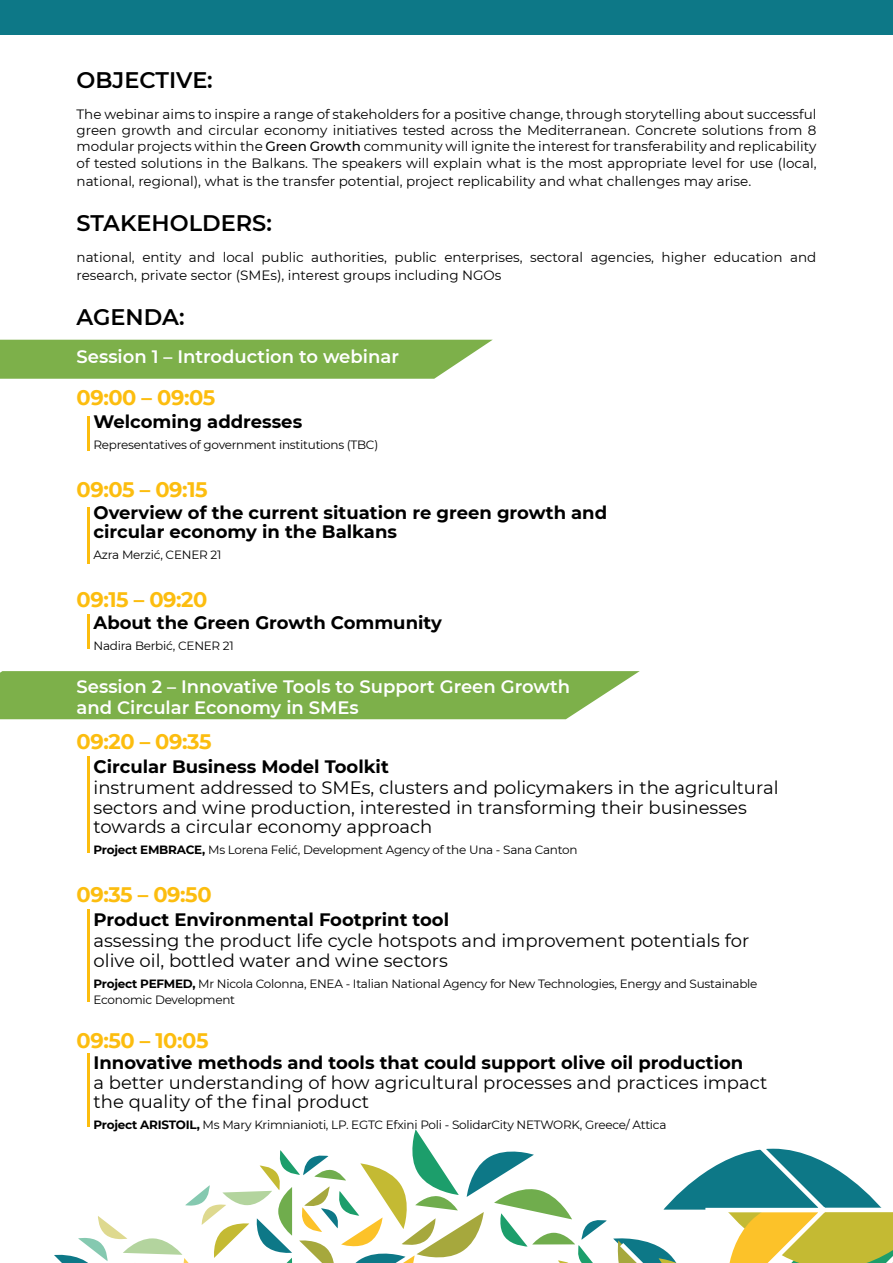
<style>
.page{position:relative;width:893px;height:1263px;background:#fff}
.page>*{position:absolute;margin:0;border:0;box-sizing:border-box;transform-origin:0 0}
.t1{font:600 22.5px "Montserrat";color:#000}
.t2{font:700 21px "Montserrat";letter-spacing:-.02em;color:#fcbd0f}
.t3{font:18px/19.5px "Montserrat";color:#000}
.t4{font:700 18px/19.5px "Montserrat";color:#000}
.t5{font:600 18px/21.6px "Montserrat";color:#fff}
.t6{font:13.5px/16.2px "Montserrat";color:#000;text-align:justify}
.t7{font:12px/16.5px "Montserrat";letter-spacing:-.02em;color:#000}
.s1{font-weight:500}
.s2{font-weight:700}
</style>
<div class="page">
<svg style="left:0;top:671px;width:640px;height:48px;background:#84b454"></svg>
<svg style="left:54px;top:1129px;width:838px;height:134px"></svg>
<svg style="left:0;top:340px;width:492px;height:39px;background:#85b455"></svg>
<hr style="left:87px;top:416px;width:3px;height:35px;background:#fcbd0f">
<hr style="left:87px;top:507px;width:3px;height:56px;background:#fcbd0f">
<hr style="left:87px;top:756px;width:3px;height:96px;background:#fcbd0f">
<hr style="left:87px;top:909px;width:3px;height:93px;background:#fcbd0f">
<hr style="left:87px;top:1053px;width:3px;height:74px;background:#fcbd0f">
<div style="left:0;top:0;width:893px;height:34px;background:#0d7887"></div>
<hr style="left:87px;top:614px;width:3px;height:35px;background:#fcbd0f">
<h1 class="t1" style="left:77px;top:64px;width:138px">OBJECTIVE:</h1>
<p class="t6" style="left:77px;top:106px;width:741px">The webinar aims to inspire a range of stakeholders for a positive change, through storytelling about successful green growth and circular economy initiatives tested across the Mediterranean. Concrete solutions from 8 modular projects within the <span class="s1">Green Growth</span> community will ignite the interest for transferability and replicability of tested solutions in the Balkans. The speakers will explain what is the most appropriate level for use (local,</p>
<p class="t6" style="left:77px;top:172px;width:676px">national, regional), what is the transfer potential, project replicability and what challenges may arise.</p>
<h1 class="t1" style="left:77px;top:207px;width:197px">STAKEHOLDERS:</h1>
<p class="t6" style="left:77px;top:248px;width:741px;line-height:18px">national, entity and local public authorities, public enterprises, sectoral agencies, higher education and research, private sector (SMEs), interest groups including NGOs</p>
<h1 class="t1" style="left:77px;top:301px;width:110px">AGENDA:</h1>
<h3 class="t5" style="left:77px;top:345px;width:324px">Session 1 – Introduction to webinar</h3>
<h2 class="t2" style="left:77px;top:382px;width:140px">09:00 – 09:05</h2>
<h3 class="t4" style="left:94px;top:411px;width:210px">Welcoming addresses</h3>
<p class="t7" style="left:94px;top:436px;width:286px">Representatives of government institutions (TBC)</p>
<h2 class="t2" style="left:77px;top:475px;width:133px">09:05 – 09:15</h2>
<h3 class="t4" style="left:94px;top:502px;width:515px">Overview of the current situation re green growth and circular economy in the Balkans</h3>
<p class="t7" style="left:94px;top:546px;width:129px">Azra Merzić, CENER 21</p>
<h2 class="t2" style="left:77px;top:585px;width:132px">09:15 – 09:20</h2>
<h3 class="t4" style="left:94px;top:612px;width:350px">About the Green Growth Community</h3>
<p class="t7" style="left:94px;top:637px;width:142px">Nadira Berbić, CENER 21</p>
<h3 class="t5" style="left:77px;top:675px;width:495px">Session 2 – Innovative Tools to Support Green Growth and Circular Economy in SMEs</h3>
<h2 class="t2" style="left:77px;top:727px;width:136px">09:20 – 09:35</h2>
<h3 class="t4" style="left:94px;top:756px;width:297px">Circular Business Model Toolkit</h3>
<h3 class="t3" style="left:94px;top:777px;width:686px">instrument addressed to SMEs, clusters and policymakers in the agricultural sectors and wine production, interested in transforming their businesses towards a circular economy approach</h3>
<p class="t7" style="left:94px;top:841px;width:486px"><span class="s2">Project EMBRACE,</span> Ms Lorena Felić, Development Agency of the Una - Sana Canton</p>
<h2 class="t2" style="left:77px;top:880px;width:137px">09:35 – 09:50</h2>
<h3 class="t4" style="left:94px;top:909px;width:357px">Product Environmental Footprint tool</h3>
<h3 class="t3" style="left:94px;top:930px;width:657px">assessing the product life cycle hotspots and improvement potentials for olive oil, bottled water and wine sectors</h3>
<p class="t7" style="left:94px;top:975px;width:665px"><span class="s2">Project PEFMED,</span> Mr Nicola Colonna, ENEA - Italian National Agency for New Technologies, Energy and Sustainable<br>Economic Development</p>
<h2 class="t2" style="left:77px;top:1025px;width:133px">09:50 – 10:05</h2>
<h3 class="t4" style="left:94px;top:1052px;width:651px">Innovative methods and tools that could support olive oil production</h3>
<h3 class="t3" style="left:94px;top:1072px;width:675px">a better understanding of how agricultural processes and practices impact the quality of the final product</h3>
<p class="t7" style="left:94px;top:1116px;width:574px"><span class="s2">Project ARISTOIL,</span> Ms Mary Krimnianioti, LP. EGTC Efxini Poli - SolidarCity NETWORK, Greece/ Attica</p>
</div>
